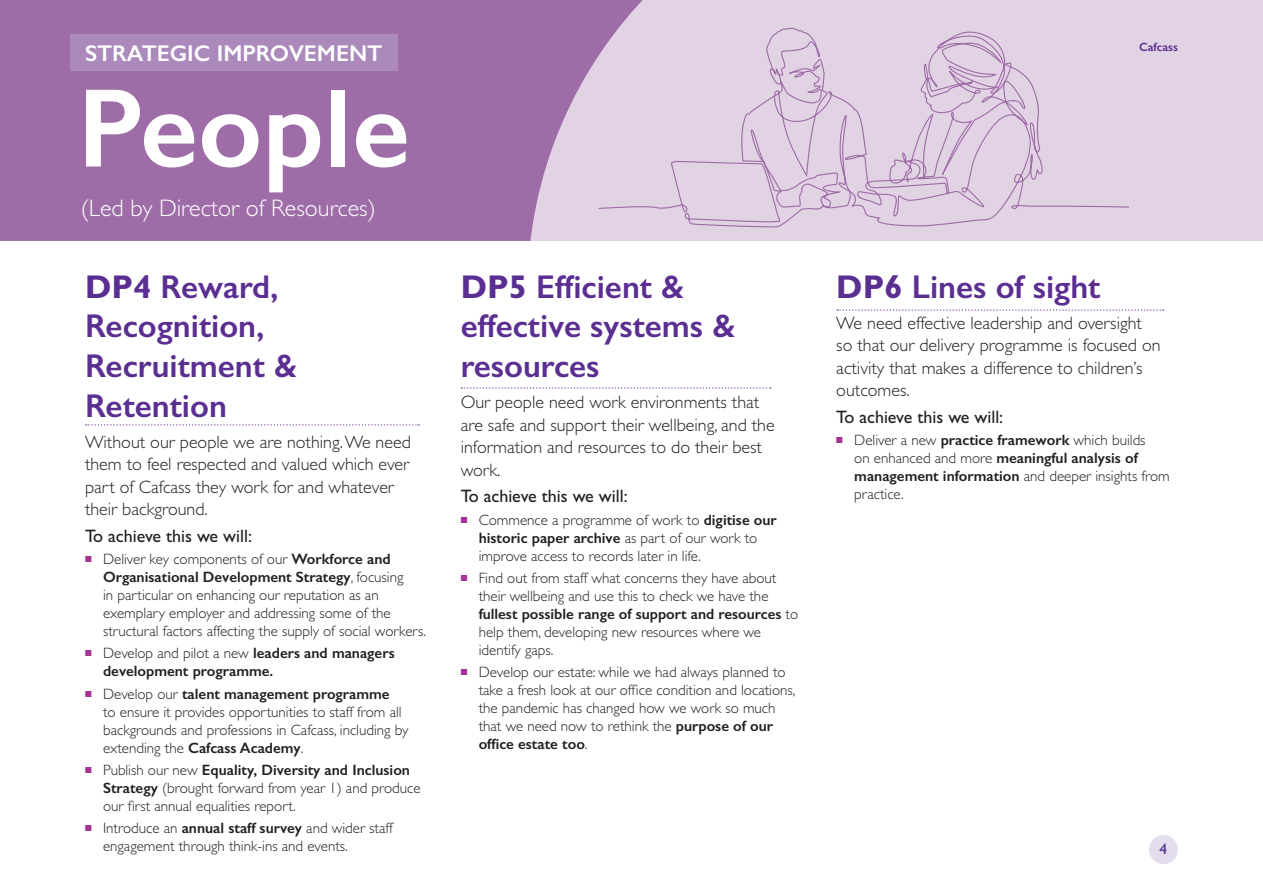
<style>
.page{position:relative;width:1263px;height:893px;background:#fff}
.page>*{position:absolute;margin:0;border:0;box-sizing:border-box;transform-origin:0 0}
.t1{font:600 112.5px "Gill Sans";color:#fff}
.t2{font:600 33px/39.6px "Gill Sans";color:#5b2e91}
.t3{font:300 24px "Gill Sans";color:#fff}
.t4{font:600 22.8px "Gill Sans";color:#fff}
.intro_text{font:300 18px/22.5px "Gill Sans";color:#231f20}
.intro_text-2{font:18px "Gill Sans";color:#231f20}
.body_copy{font:300 15px/18px "Gill Sans";color:#231f20}
.body_copy-2{font:600 15px/18px "Gill Sans";color:#231f20}
.t5{font:600 15px "Gill Sans";color:#60439b}
.t6{font:600 12px "Gill Sans";color:#5b2e91}
.s1{font-weight:700}
.s2{color:#a63391}
.s3{font-weight:600}
.s4{font-weight:300}
</style>
<div class="page">
<div style="left:0;top:0;width:1263px;height:240px;background:#9e6ca7"></div>
<svg style="left:530px;top:0;width:733px;height:240px;background:#d8c4db"></svg>
<svg style="left:86px;top:424px;width:333px;height:2px"></svg>
<svg style="left:461px;top:387px;width:310px;height:2px"></svg>
<svg style="left:837px;top:309px;width:327px;height:2px"></svg>
<svg style="left:597px;top:26px;width:533px;height:202px;background:#decde0"></svg>
<div style="left:70px;top:35px;width:328px;height:36px;background:#ab89bb"></div>
<div style="left:1149px;top:835px;width:29px;height:29px;background:#e3dded;border-radius:50%"></div>
<p class="t4" style="left:85px;top:40px;width:299px">STRATEGIC IMPROVEMENT</p>
<p class="t1" style="left:78px;top:60px;width:334px">People</p>
<p class="t3" style="left:81px;top:194px;width:296px">(Led by Director of Resources)</p>
<p class="t2" style="left:85px;top:267px;width:213px"><span class="s1">DP4</span> Reward,<br>Recognition,<br>Recruitment &amp;<br>Retention</p>
<p class="intro_text" style="left:85px;top:430px;width:327px">Without our people we are nothing. We need them to feel respected and valued which ever part of Cafcass they work for and whatever their background.</p>
<p class="intro_text-2" style="left:85px;top:525px;width:168px">To achieve this we will:</p>
<p class="body_copy" style="left:103px;top:550px;width:324px;text-indent:-18px"><span class="s2">■</span> Deliver key components of our <span class="s3">Workforce and Organisational Development Strategy</span>, focusing<br>in particular on enhancing our reputation as an exemplary employer and addressing some of the structural factors affecting the supply of social workers.</p>
<p class="body_copy-2" style="left:103px;top:644px;width:293px;text-indent:-18px"><span class="s2">■</span> <span class="s4">Develop and pilot a new</span> leaders and managers development programme.</p>
<p class="body_copy" style="left:103px;top:685px;width:307px;text-indent:-18px"><span class="s2">■</span> Develop our <span class="s3">talent management programme<br></span>to ensure it provides opportunities to staff from all backgrounds and professions in Cafcass, including by extending the <span class="s3">Cafcass Academy</span>.</p>
<p class="body_copy" style="left:103px;top:761px;width:319px;text-indent:-18px"><span class="s2">■</span> Publish our new <span class="s3">Equality, Diversity and Inclusion<br>Strategy</span> (brought forward from year 1) and produce our first annual equalities report.</p>
<p class="body_copy" style="left:103px;top:819px;width:291px;text-indent:-18px"><span class="s2">■</span> Introduce an <span class="s3">annual staff survey</span> and wider staff engagement through think-ins and events.</p>
<p class="t2" style="left:461px;top:267px;width:276px"><span class="s1">DP5</span> Efficient &amp; effective systems &amp; resources</p>
<p class="intro_text" style="left:461px;top:391px;width:316px">Our people need work environments that are safe and support their wellbeing, and the information and resources to do their best work.</p>
<p class="intro_text-2" style="left:461px;top:486px;width:168px">To achieve this we will:</p>
<p class="body_copy" style="left:479px;top:511px;width:300px;text-indent:-18px"><span class="s2">■</span> Commence a programme of work to <span class="s3">digitise our historic paper archive</span> as part of our work to improve access to records later in life.</p>
<p class="body_copy" style="left:479px;top:569px;width:321px;text-indent:-18px"><span class="s2">■</span> Find out from staff what concerns they have about their wellbeing and use this to check we have the <span class="s3">fullest possible range of support and resources</span> to help them, developing new resources where we identify gaps.</p>
<p class="body_copy" style="left:479px;top:663px;width:318px;text-indent:-18px"><span class="s2">■</span> Develop our estate: while we had always planned to take a fresh look at our office condition and locations, the pandemic has changed how we work so much that we need now to rethink the <span class="s3">purpose of our office estate too</span>.</p>
<p class="t6" style="left:1139px;top:40px;width:40px">Cafcass</p>
<p class="t2" style="left:836px;top:267px;width:266px"><span class="s1">DP6</span> Lines of sight</p>
<p class="intro_text" style="left:836px;top:312px;width:326px">We need effective leadership and oversight so that our delivery programme is focused on activity that makes a difference to children’s outcomes.</p>
<p class="intro_text-2" style="left:836px;top:407px;width:168px">To achieve this we will:</p>
<p class="body_copy" style="left:854px;top:431px;width:317px;text-indent:-18px"><span class="s2">■</span> Deliver a new <span class="s3">practice framework</span> which builds<br>on enhanced and more <span class="s3">meaningful analysis of management information</span> and deeper insights from practice.</p>
<p class="t5" style="left:1159px;top:840px;width:9px">4</p>
</div>
